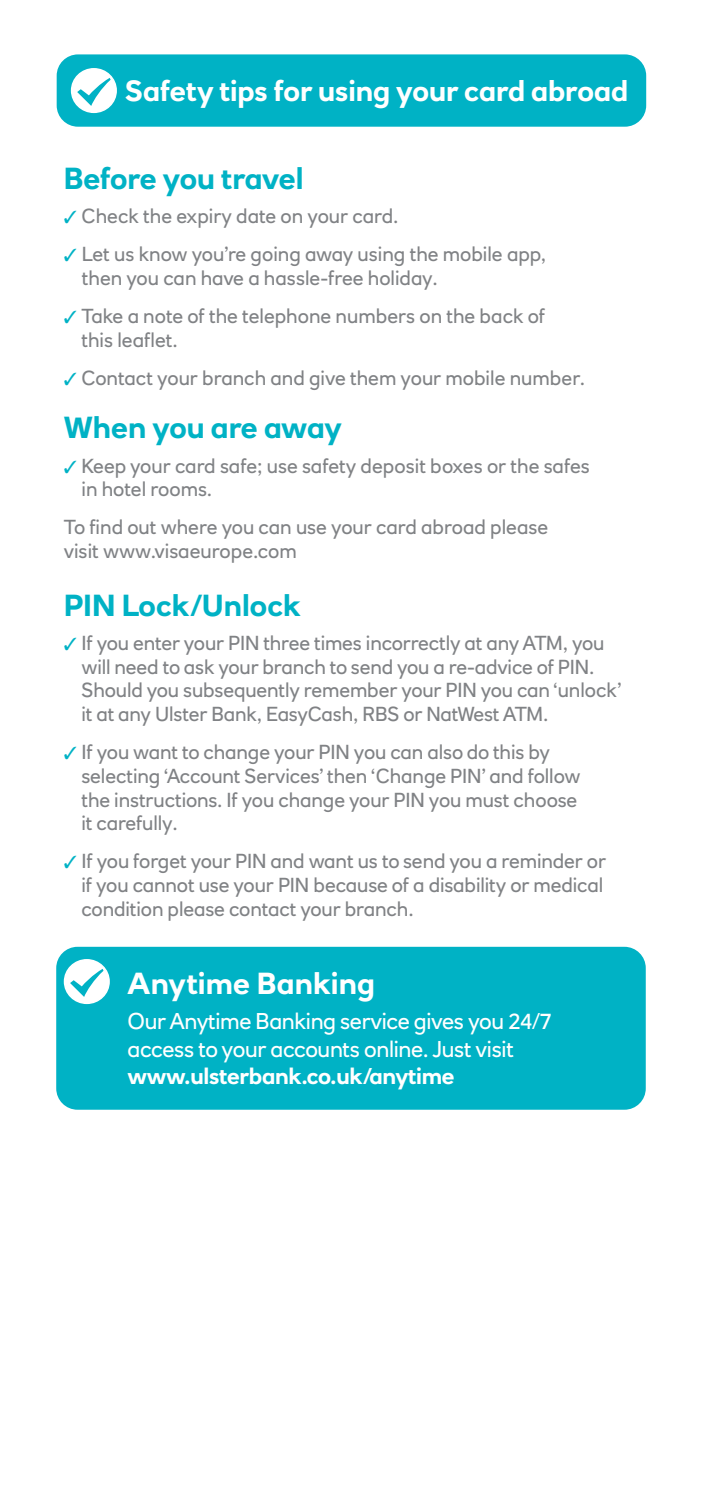
<style>
.page{position:relative;width:702px;height:1489px;background:#fff}
.page>*{position:absolute;margin:0;border:0;box-sizing:border-box;transform-origin:0 0}
.t1{font:700 30px "RN House Sans";color:#00b2c5}
.t2{font:700 30px "RN House Sans";letter-spacing:.005em;color:#fff}
.t3{font:700 28.75px "RN House Sans";letter-spacing:-.005em;color:#fff}
.t4{font:22.5px/27.5px "RN House Sans";letter-spacing:-.015em;color:#fff}
.t5{font:700 22.5px "RN House Sans";letter-spacing:-.015em;color:#fff}
.t6{font:20px/23.8px "RN House Sans";letter-spacing:-.005em;color:#808285}
.s1{color:#00b2c5}
</style>
<div class="page">
<div style="left:56px;top:946px;width:589px;height:163px;background:#00b2c5;border-radius:21px"></div>
<div style="left:57px;top:54px;width:589px;height:73px;background:#00b2c5;border-radius:21px"></div>
<div style="left:71px;top:68px;width:46px;height:45px;background:#fff;border:2px solid #fff;border-radius:50%"></div>
<svg style="left:77px;top:78px;width:34px;height:28px"></svg>
<div style="left:64px;top:958px;width:46px;height:45px;background:#fff;border:2px solid #fff;border-radius:50%"></div>
<svg style="left:70px;top:968px;width:33px;height:28px"></svg>
<h2 class="t3" style="left:125px;top:73px;width:504px">Safety tips for using your card abroad</h2>
<h1 class="t1" style="left:64px;top:160px;width:241px">Before you travel</h1>
<p class="t6" style="left:64px;top:204px;width:336px"><span class="s1">✓</span> Check the expiry date on your card.</p>
<p class="t6" style="left:82px;top:242px;width:465px;text-indent:-18px"><span class="s1">✓</span> Let us know you’re going away using the mobile app, then you can have a hassle-free holiday.</p>
<p class="t6" style="left:81px;top:304px;width:465px;text-indent:-18px"><span class="s1">✓</span> Take a note of the telephone numbers on the back of this leaflet.</p>
<p class="t6" style="left:64px;top:365px;width:522px"><span class="s1">✓</span> Contact your branch and give them your mobile number.</p>
<h1 class="t1" style="left:64px;top:409px;width:279px">When you are away</h1>
<p class="t6" style="left:81px;top:453px;width:510px;text-indent:-18px"><span class="s1">✓</span> Keep your card safe; use safety deposit boxes or the safes in hotel rooms.</p>
<p class="t6" style="left:64px;top:515px;width:486px">To find out where you can use your card abroad please visit www.visaeurope.com</p>
<h1 class="t1" style="left:64px;top:586px;width:238px">PIN Lock/Unlock</h1>
<p class="t6" style="left:81px;top:630px;width:542px;text-indent:-18px"><span class="s1">✓</span> If you enter your PIN three times incorrectly at any ATM, you will need to ask your branch to send you a re-advice of PIN.<br>Should you subsequently remember your PIN you can ‘unlock’ it at any Ulster Bank, EasyCash, RBS or NatWest ATM.</p>
<p class="t6" style="left:81px;top:740px;width:500px;text-indent:-18px"><span class="s1">✓</span> If you want to change your PIN you can also do this by selecting ‘Account Services’ then ‘Change PIN’ and follow the instructions. If you change your PIN you must choose it carefully.</p>
<p class="t6" style="left:81px;top:849px;width:526px;text-indent:-18px"><span class="s1">✓</span> If you forget your PIN and want us to send you a reminder or if you cannot use your PIN because of a disability or medical condition please contact your branch.</p>
<h1 class="t2" style="left:128px;top:964px;width:249px">Anytime Banking</h1>
<p class="t4" style="left:128px;top:1007px;width:426px">Our Anytime Banking service gives you 24/7 access to your accounts online. Just visit</p>
<p class="t5" style="left:128px;top:1062px;width:328px">www.ulsterbank.co.uk/anytime</p>
</div>
